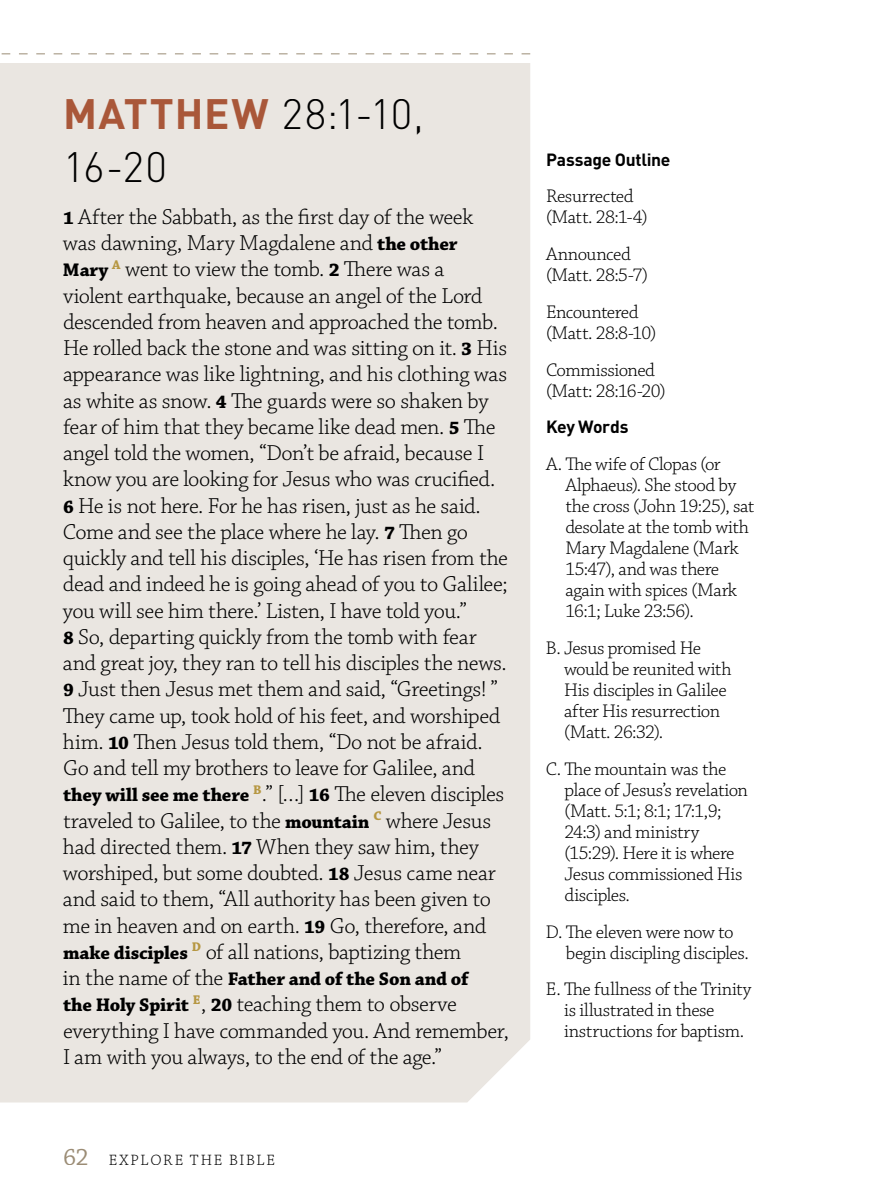
<style>
.page{position:relative;width:882px;height:1197px;background:#fff}
.page>*{position:absolute;margin:0;border:0;box-sizing:border-box;transform-origin:0 0}
.t1{font:300 42px/52.5px "DIN";letter-spacing:.005em;color:#000}
.t2{font:24.5px "Chaparral Pro Capt";color:#9b8c75}
.t3{font:300 22.75px/26.2px "Chaparral Pro";letter-spacing:-.015em;color:#000}
.t4{font:300 19.25px/21px "Chaparral Pro";letter-spacing:-.025em;color:#000}
.t5{font:700 19.25px "Chaparral Pro";letter-spacing:-.015em;color:#000}
.t6{font:700 17.5px "DIN";letter-spacing:-.015em;color:#000}
.t7{font:300 15.75px "Chaparral Pro";letter-spacing:.12em;color:#000}
.s1{font-weight:700;color:#b96141}
.s2{font-weight:700;font-size:19.25px}
.s3{font-weight:300;font-size:22.75px}
</style>
<div class="page">
<div style="left:0;top:63px;width:530px;height:1039px;background:#eae6e1"></div>
<svg style="left:1px;top:53px;width:529px;height:1px"></svg>
<h1 class="t1" style="left:63px;top:88px;width:362px"><span class="s1">MATTHEW</span> 28:1-10,<br>16-20</h1>
<p class="t3" style="left:63px;top:205px;width:447px"><span class="s2">1</span> After the Sabbath, as the first day of the week was dawning, Mary Magdalene and <span class="s2">the other Mary</span> <sup>A</sup> went to view the tomb. <span class="s2">2</span> There was a violent earthquake, because an angel of the Lord descended from heaven and approached the tomb.<br>He rolled back the stone and was sitting on it. <span class="s2">3</span> His appearance was like lightning, and his clothing was as white as snow. <span class="s2">4</span> The guards were so shaken by fear of him that they became like dead men. <span class="s2">5</span> The angel told the women, “Don’t be afraid, because I know you are looking for Jesus who was crucified.<br><span class="s2">6</span> He is not here. For he has risen, just as he said.<br>Come and see the place where he lay. <span class="s2">7</span> Then go quickly and tell his disciples, ‘He has risen from the dead and indeed he is going ahead of you to Galilee; you will see him there.’ Listen, I have told you.”<br><span class="s2">8</span> So, departing quickly from the tomb with fear and great joy, they ran to tell his disciples the news.<br><span class="s2">9</span> Just then Jesus met them and said, “Greetings! ” They came up, took hold of his feet, and worshiped him. <span class="s2">10</span> Then Jesus told them, “Do not be afraid.<br>Go and tell my brothers to leave for Galilee, and <span class="s2">they will see me there</span> <sup>B</sup>.” […] <span class="s2">16</span> The eleven disciples traveled to Galilee, to the <span class="s2">mountain</span> <sup>C</sup> where Jesus had directed them. <span class="s2">17</span> When they saw him, they worshiped, but some doubted. <span class="s2">18</span> Jesus came near and said to them, “All authority has been given to me in heaven and on earth. <span class="s2">19</span> Go, therefore, and <span class="s2">make disciples</span> <sup>D</sup> of all nations, baptizing them</p>
<p class="t5" style="left:63px;top:968px;width:407px"><span class="s3">in the name of the</span> Father and of the Son and of</p>
<p class="t3" style="left:63px;top:992px;width:448px"><span class="s2">the Holy Spirit</span> <sup>E</sup>, <span class="s2">20</span> teaching them to observe everything I have commanded you. And remember,<br>I am with you always, to the end of the age.”</p>
<p class="t2" style="left:63px;top:1143px;width:27px">62</p>
<p class="t7" style="left:109px;top:1151px;width:168px">EXPLORE THE BIBLE</p>
<p class="t6" style="left:546px;top:148px;width:126px">Passage Outline</p>
<p class="t4" style="left:546px;top:187px;width:103px">Resurrected (Matt. 28:1-4)</p>
<p class="t4" style="left:546px;top:245px;width:104px">Announced (Matt. 28:5-7)</p>
<p class="t4" style="left:546px;top:302px;width:112px">Encountered (Matt. 28:8-10)</p>
<p class="t4" style="left:546px;top:360px;width:121px">Commissioned (Matt: 28:16-20)</p>
<p class="t6" style="left:546px;top:416px;width:84px">Key Words</p>
<p class="t4" style="left:565px;top:455px;width:190px;text-indent:-19px">A. The wife of Clopas (or<br>Alphaeus). She stood by the cross (John 19:25), sat desolate at the tomb with<br>Mary Magdalene (Mark<br>15:47), and was there again with spices (Mark<br>16:1; Luke 23:56).</p>
<p class="t4" style="left:564px;top:638px;width:169px;text-indent:-18px">B. Jesus promised He would be reunited with<br>His disciples in Galilee after His resurrection (Matt. 26:32).</p>
<p class="t4" style="left:565px;top:759px;width:185px;text-indent:-19px">C. The mountain was the place of Jesus’s revelation (Matt. 5:1; 8:1; 17:1,9;<br>24:3) and ministry (15:29). Here it is where<br>Jesus commissioned His disciples.</p>
<p class="t4" style="left:566px;top:922px;width:184px;text-indent:-20px">D. The eleven were now to begin discipling disciples.</p>
<p class="t4" style="left:564px;top:980px;width:189px;text-indent:-18px">E. The fullness of the Trinity is illustrated in these instructions for baptism.</p>
</div>
